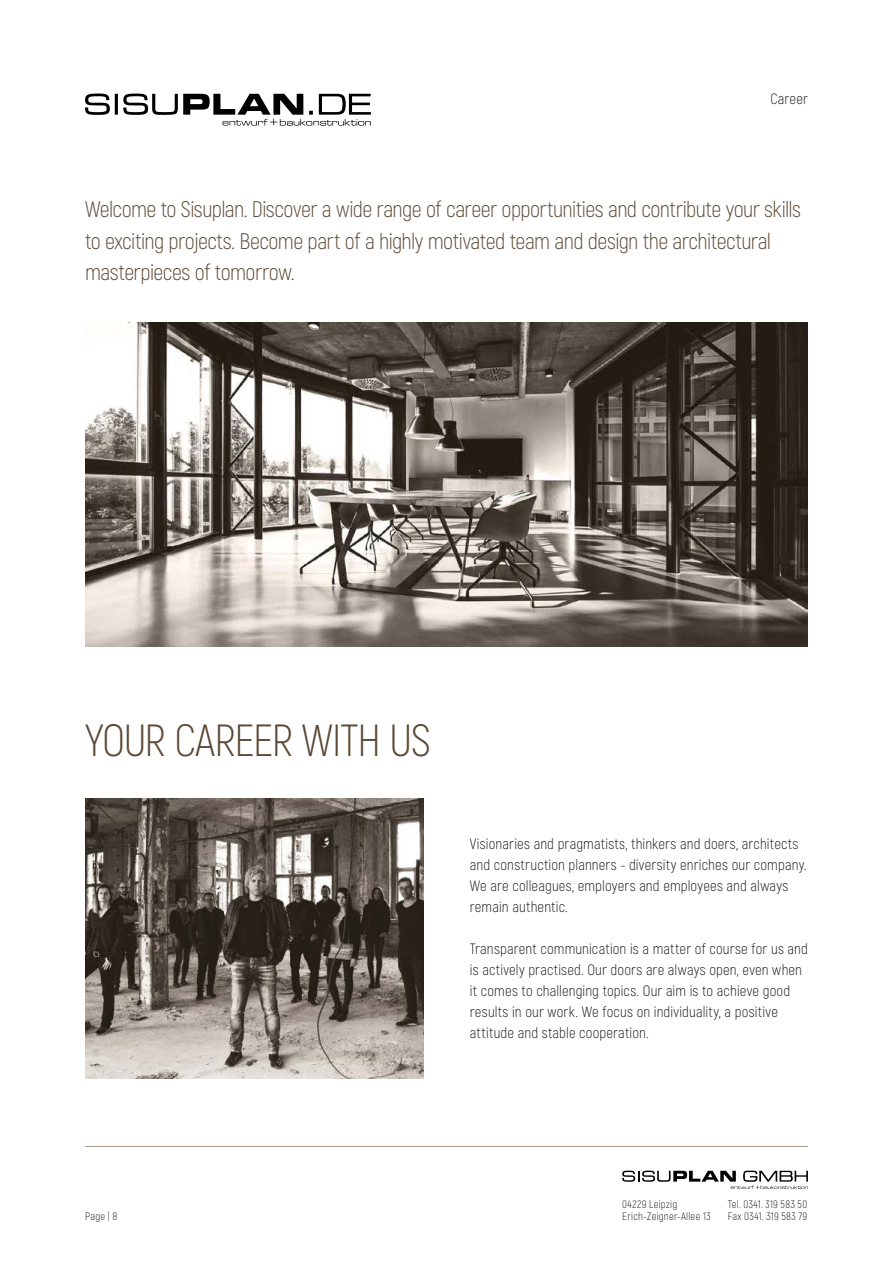
<style>
.page{position:relative;width:893px;height:1263px;background:#fff}
.page>*{position:absolute;margin:0;border:0;box-sizing:border-box;transform-origin:0 0}
.t1{font:300 45px "Akrobat";letter-spacing:-.025em;color:#5c4835}
.t2{font:300 22.5px/31.5px "Akrobat";letter-spacing:-.025em;color:#5c4835}
.t3{font:300 15px/21px "Akrobat";letter-spacing:.01em;color:#1c1816}
.t4{font:300 10.8px "Akrobat";letter-spacing:.025em;color:#1c1816}
</style>
<div class="page">
<svg style="left:85px;top:94px;width:286px;height:32px"></svg>
<svg style="left:622px;top:1170px;width:186px;height:19px"></svg>
<hr style="left:85px;top:1146px;width:723px;height:1px;background:#a59689">
<img style="left:85px;top:323px;width:723px;height:323px">
<img style="left:85px;top:798px;width:338px;height:281px">
<p class="t3" style="left:770px;top:88px;width:39px">Career</p>
<h2 class="t2" style="left:85px;top:194px;width:717px">Welcome to Sisuplan. Discover a wide range of career opportunities and contribute your skills to exciting projects. Become part of a highly motivated team and design the architectural masterpieces of tomorrow.</h2>
<h1 class="t1" style="left:85px;top:713px;width:347px">YOUR CAREER WITH US</h1>
<p class="t3" style="left:470px;top:833px;width:338px">Visionaries and pragmatists, thinkers and doers, architects and construction planners - diversity enriches our company.<br>We are colleagues, employers and employees and always remain authentic.</p>
<p class="t3" style="left:470px;top:938px;width:340px">Transparent communication is a matter of course for us and is actively practised. Our doors are always open, even when it comes to challenging topics. Our aim is to achieve good results in our work. We focus on individuality, a positive attitude and stable cooperation.</p>
<p class="t4" style="left:622px;top:1198px;width:56px">04229 Leipzig</p>
<p class="t4" style="left:728px;top:1198px;width:81px">Tel. 0341. 319 583 50</p>
<p class="t4" style="left:85px;top:1210px;width:34px">Page | 8</p>
<p class="t4" style="left:622px;top:1210px;width:90px">Erich-Zeigner-Allee 13</p>
<p class="t4" style="left:728px;top:1210px;width:81px">Fax 0341. 319 583 79</p>
</div>
